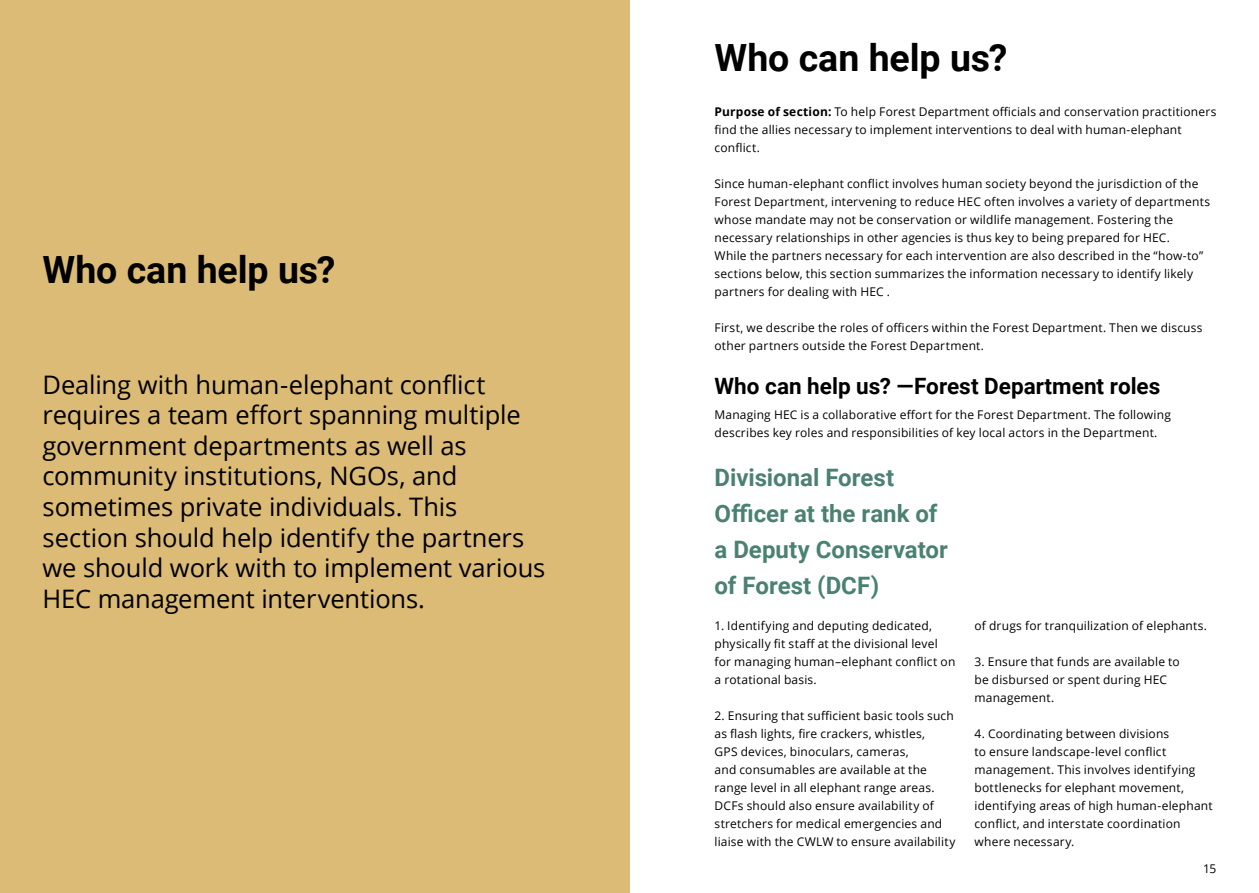
<style>
.page{position:relative;width:1259px;height:893px;background:#fff}
.page>*{position:absolute;margin:0;border:0;box-sizing:border-box;transform-origin:0 0}
.t1{font:700 37.5px "Roboto";color:#000}
.t2{font:25.5px/30.6px "Open Sans";letter-spacing:-.005em;color:#000}
.t3{font:700 24px/36px "Roboto";color:#4a8172}
.t4{font:700 22.5px "Roboto";color:#000}
.t5{font:12px/18px "Open Sans";letter-spacing:.015em;color:#000}
.s1{font-weight:700}
</style>
<div class="page">
<div style="left:0;top:0;width:629px;height:893px;background:#dbbb75"></div>
<h1 class="t1" style="left:43px;top:243px;width:295px">Who can help us?</h1>
<p class="t2" style="left:43px;top:368px;width:504px">Dealing with human-elephant conflict requires a team effort spanning multiple government departments as well as community institutions, NGOs, and sometimes private individuals. This section should help identify the partners we should work with to implement various HEC management interventions.</p>
<h1 class="t1" style="left:714px;top:32px;width:295px">Who can help us?</h1>
<p class="t5" style="left:714px;top:103px;width:503px"><span class="s1">Purpose of section:</span> To help Forest Department officials and conservation practitioners find the allies necessary to implement interventions to deal with human-elephant conflict.</p>
<p class="t5" style="left:714px;top:175px;width:497px">Since human-elephant conflict involves human society beyond the jurisdiction of the Forest Department, intervening to reduce HEC often involves a variety of departments whose mandate may not be conservation or wildlife management. Fostering the necessary relationships in other agencies is thus key to being prepared for HEC.<br>While the partners necessary for each intervention are also described in the “how-to” sections below, this section summarizes the information necessary to identify likely partners for dealing with HEC .</p>
<p class="t5" style="left:714px;top:319px;width:489px">First, we describe the roles of officers within the Forest Department. Then we discuss other partners outside the Forest Department.</p>
<h3 class="t4" style="left:714px;top:370px;width:447px">Who can help us? —Forest Department roles</h3>
<p class="t5" style="left:714px;top:405px;width:458px">Managing HEC is a collaborative effort for the Forest Department. The following describes key roles and responsibilities of key local actors in the Department.</p>
<h3 class="t3" style="left:714px;top:459px;width:235px">Divisional Forest<br>Officer at the rank of a Deputy Conservator of Forest (DCF)</h3>
<p class="t5" style="left:714px;top:617px;width:242px">1. Identifying and deputing dedicated, physically fit staff at the divisional level for managing human–elephant conflict on a rotational basis.</p>
<p class="t5" style="left:714px;top:707px;width:242px">2. Ensuring that sufficient basic tools such as flash lights, fire crackers, whistles,<br>GPS devices, binoculars, cameras,<br>and consumables are available at the range level in all elephant range areas.<br>DCFs should also ensure availability of stretchers for medical emergencies and liaise with the CWLW to ensure availability</p>
<p class="t5" style="left:974px;top:617px;width:234px">of drugs for tranquilization of elephants.</p>
<p class="t5" style="left:974px;top:653px;width:207px">3. Ensure that funds are available to be disbursed or spent during HEC management.</p>
<p class="t5" style="left:974px;top:725px;width:240px">4. Coordinating between divisions<br>to ensure landscape-level conflict management. This involves identifying bottlenecks for elephant movement, identifying areas of high human-elephant conflict, and interstate coordination where necessary.</p>
<p class="t5" style="left:1203px;top:859px;width:15px">15</p>
</div>
